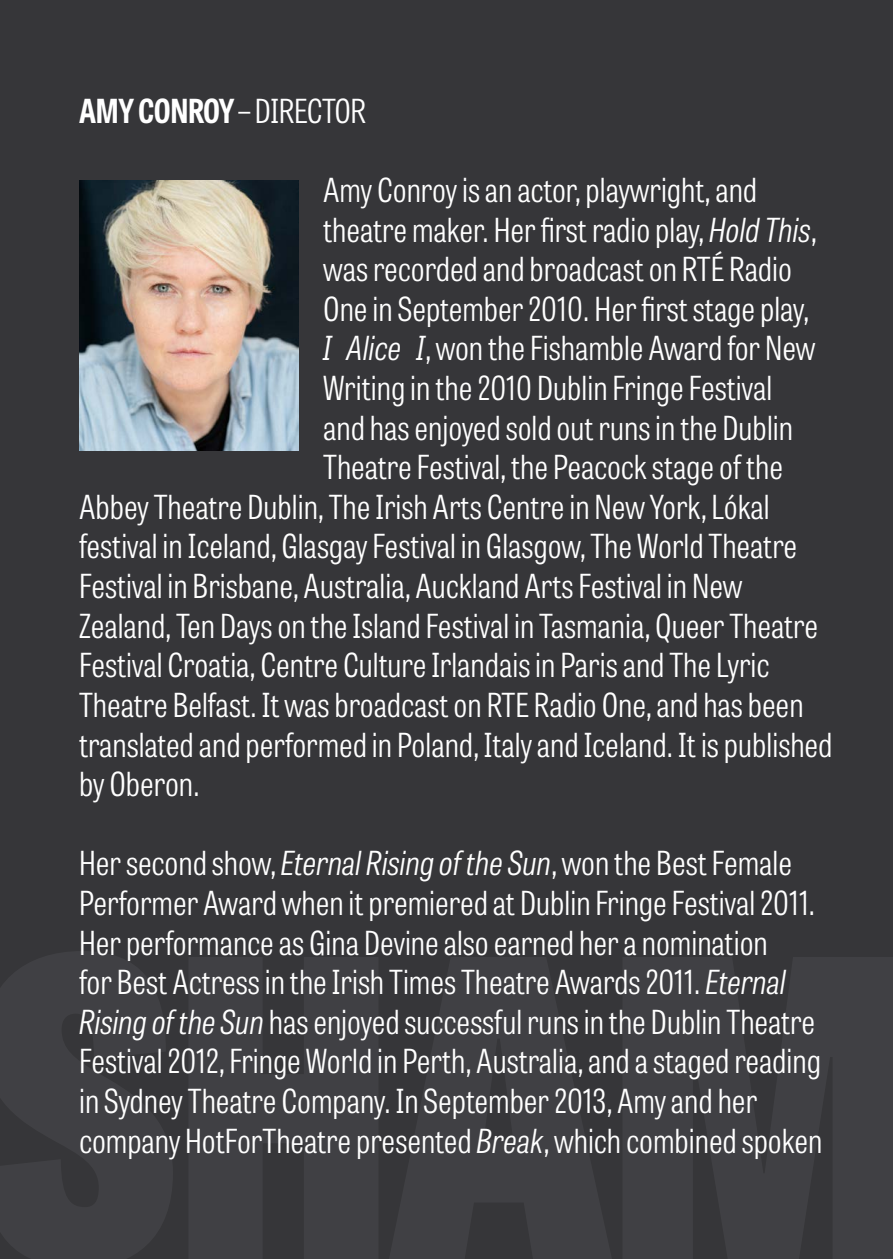
<style>
.page{position:relative;width:893px;height:1259px;background:#363639}
.page>*{position:absolute;margin:0;border:0;box-sizing:border-box;transform-origin:0 0}
.t1{font:800 417px "Tablet Gothic Condensed";color:#fff}
.t2{font:300 33px/39.6px "Tablet Gothic Condensed";color:#fff}
.t3{font:700 33px "Tablet Gothic Condensed";letter-spacing:-.01em;color:#fff}
.s1{font-weight:300}
.s2{font-style:italic}
</style>
<div class="page">
<img style="left:79px;top:180px;width:219px;height:270px">
<p class="t3" style="left:79px;top:88px;width:289px">AMY CONROY <span class="s1">– DIRECTOR</span></p>
<p class="t2" style="left:323px;top:169px;width:435px">Amy Conroy is an actor, playwright, and</p>
<p class="t2" style="left:323px;top:209px;width:495px">theatre maker. Her first radio play, <span class="s2">Hold This</span>,</p>
<p class="t2" style="left:323px;top:248px;width:470px">was recorded and broadcast on RTÉ Radio</p>
<p class="t2" style="left:323px;top:288px;width:487px">One in September 2010. Her first stage play,</p>
<p class="t2" style="left:323px;top:327px;width:494px"><span class="s2">I ♥ Alice ♥ I</span>, won the Fishamble Award for New</p>
<p class="t2" style="left:323px;top:367px;width:451px">Writing in the 2010 Dublin Fringe Festival</p>
<p class="t2" style="left:323px;top:407px;width:471px">and has enjoyed sold out runs in the Dublin</p>
<p class="t2" style="left:323px;top:446px;width:461px">Theatre Festival, the Peacock stage of the</p>
<p class="t2" style="left:79px;top:486px;width:692px">Abbey Theatre Dublin, The Irish Arts Centre in New York, Lókal</p>
<p class="t2" style="left:79px;top:525px;width:720px">festival in Iceland, Glasgay Festival in Glasgow, The World Theatre</p>
<p class="t2" style="left:79px;top:565px;width:665px">Festival in Brisbane, Australia, Auckland Arts Festival in New</p>
<p class="t2" style="left:79px;top:605px;width:740px">Zealand, Ten Days on the Island Festival in Tasmania, Queer Theatre</p>
<p class="t2" style="left:79px;top:644px;width:692px">Festival Croatia, Centre Culture Irlandais in Paris and The Lyric</p>
<p class="t2" style="left:79px;top:684px;width:726px">Theatre Belfast. It was broadcast on RTE Radio One, and has been</p>
<p class="t2" style="left:79px;top:723px;width:755px">translated and performed in Poland, Italy and Iceland. It is published</p>
<p class="t2" style="left:79px;top:763px;width:122px">by Oberon.</p>
<p class="t2" style="left:79px;top:842px;width:745px">Her second show, <span class="s2">Eternal Rising of the Sun</span>, won the Best Female Performer Award when it premiered at Dublin Fringe Festival 2011.<br>Her performance as Gina Devine also earned her a nomination<br>for Best Actress in the Irish Times Theatre Awards 2011. <span class="s2">Eternal Rising of the Sun</span> has enjoyed successful runs in the Dublin Theatre Festival 2012, Fringe World in Perth, Australia, and a staged reading in Sydney Theatre Company. In September 2013, Amy and her company HotForTheatre presented <span class="s2">Break</span>, which combined spoken</p>
<h1 class="t1" style="left:-22px;top:805px;width:939px">SHAM</h1>
</div>
